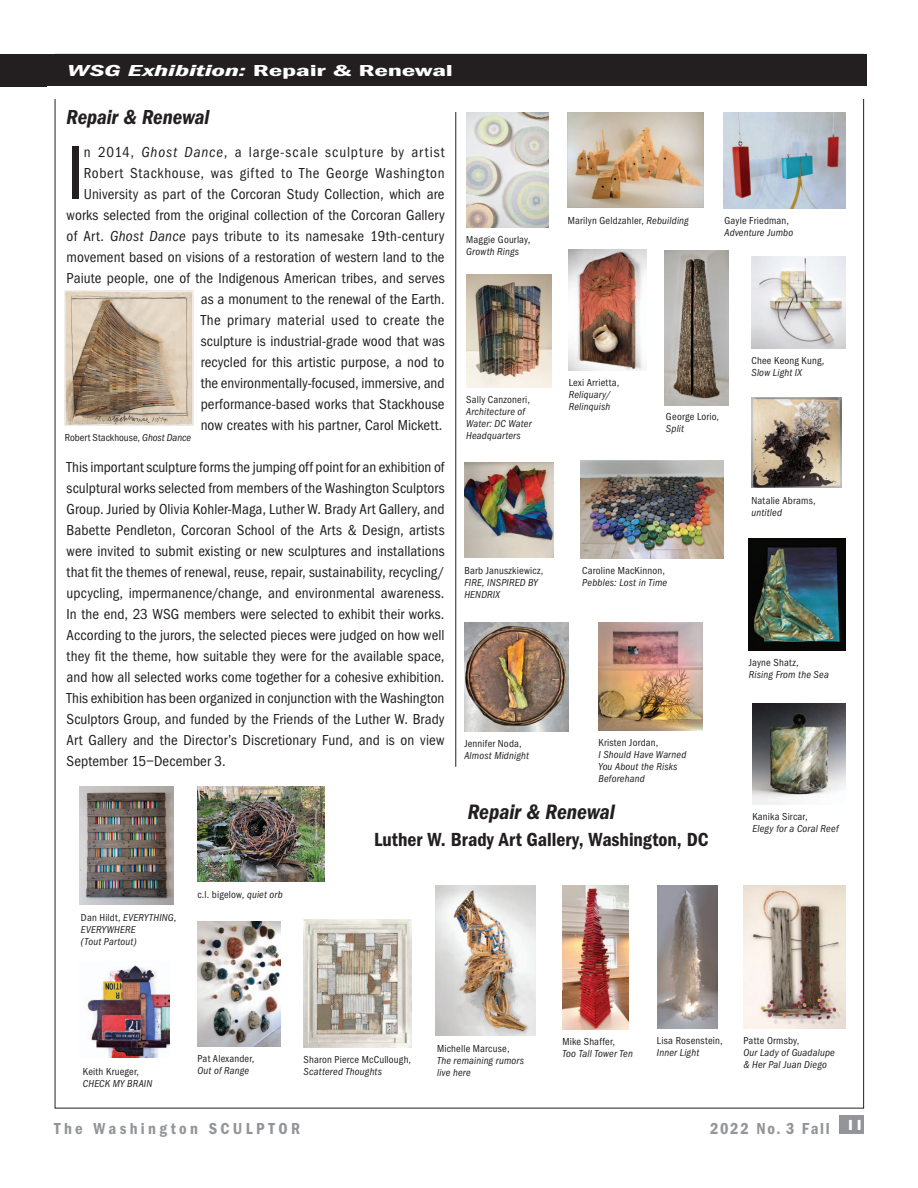
<style>
.page{position:relative;width:918px;height:1188px;background:#fff}
.page>*{position:absolute;margin:0;border:0;box-sizing:border-box;transform-origin:0 0}
.t1{font:78px "Franklin Got Cd ITC";color:#231f20}
.t2{font:italic 600 21.6px "Franklin Got Cd ITC";letter-spacing:-.005em;color:#231f20}
.t3{font:italic 600 21px "Franklin Got Cd ITC";letter-spacing:-.005em;color:#231f20}
.t4{font:600 19.65px "Franklin Got Cd ITC";color:#231f20}
.t5{font:italic 600 16.5px "Franklin Got Cd ITC";letter-spacing:-.01em;color:#fff;scale:1.8 1}
.t6{font:600 16.5px "Franklin Got Cd ITC";letter-spacing:.2em;color:#939598}
.t7{font:600 16.5px "Franklin Got Cd ITC";letter-spacing:.1em;color:#939598}
.t8{font:15px/21px "Franklin Got Cd ITC";letter-spacing:.01em;color:#231f20;text-align:right}
.t9{font:700 15px "Gill Sans";color:#939598;scale:1.56 1}
.t10{font:700 15px "Gill Sans";color:#fff}
.t11{font:italic 10.5px/12px "Franklin Got Cd ITC";letter-spacing:.015em;color:#231f20}
.t12{font:10.5px "Franklin Got Cd ITC";letter-spacing:.02em;color:#231f20}
.t13{font:10.5px "Franklin Got Cd ITC";color:#231f20}
.s1{font-style:normal}
.s2{font-style:italic}
</style>
<div class="page">
<div style="left:840px;top:1115px;width:24px;height:19px;background:#939598"></div>
<div style="left:55px;top:54px;width:811px;height:32px;background:#231f20"></div>
<div style="left:0;top:54px;width:58px;height:32px;background:#231f20"></div>
<hr style="left:455px;top:112px;width:1px;height:655px;background:#231f20">
<img style="left:752px;top:398px;width:89px;height:90px">
<img style="left:464px;top:463px;width:90px;height:95px">
<img style="left:599px;top:623px;width:103px;height:108px">
<img style="left:87px;top:965px;width:82px;height:92px">
<img style="left:752px;top:256px;width:93px;height:92px">
<img style="left:665px;top:250px;width:64px;height:155px">
<img style="left:580px;top:461px;width:143px;height:97px">
<img style="left:435px;top:886px;width:101px;height:150px">
<img style="left:304px;top:920px;width:107px;height:127px">
<img style="left:464px;top:623px;width:104px;height:108px">
<img style="left:743px;top:886px;width:103px;height:142px">
<img style="left:197px;top:921px;width:84px;height:126px">
<img style="left:657px;top:886px;width:60px;height:142px">
<img style="left:562px;top:886px;width:66px;height:143px">
<img style="left:749px;top:538px;width:97px;height:113px">
<img style="left:753px;top:704px;width:93px;height:100px">
<img style="left:569px;top:250px;width:77px;height:121px">
<img style="left:197px;top:787px;width:127px;height:95px">
<img style="left:466px;top:274px;width:85px;height:113px">
<img style="left:724px;top:112px;width:122px;height:96px">
<img style="left:567px;top:112px;width:136px;height:96px">
<img style="left:466px;top:112px;width:83px;height:115px">
<img style="left:80px;top:787px;width:94px;height:118px">
<img style="left:65px;top:291px;width:128px;height:134px">
<p class="t5" style="left:67px;top:61px;width:216px">WSG Exhibition: <span class="s1">Repair &amp; Renewal</span></p>
<h3 class="t3" style="left:67px;top:105px;width:144px">Repair &amp; Renewal</h3>
<h1 class="t1" style="left:67px;top:129px;width:19px">I</h1>
<p class="t8" style="left:67px;top:141px;width:380px">n 2014, <span class="s2">Ghost Dance</span>, a large-scale sculpture by artist Robert Stackhouse, was gifted to The George Washington University as part of the Corcoran Study Collection, which are works selected from the original collection of the Corcoran Gallery of Art. <span class="s2">Ghost Dance</span> pays tribute to its namesake 19th-century movement based on visions of a restoration of western land to the Paiute people, one of the Indigenous American tribes, and serves as a monument to the renewal of the Earth.<br>The primary material used to create the<br>sculpture is industrial-grade wood that was<br>recycled for this artistic purpose, a nod to<br>the environmentally-focused, immersive, and<br>performance-based works that Stackhouse<br>now creates with his partner, Carol Mickett.</p>
<p class="t8" style="left:67px;top:456px;width:380px;text-align:justify">This important sculpture forms the jumping off point for an exhibition of sculptural works selected from members of the Washington Sculptors Group. Juried by Olivia Kohler-Maga, Luther W. Brady Art Gallery, and Babette Pendleton, Corcoran School of the Arts &amp; Design, artists were invited to submit existing or new sculptures and installations that fit the themes of renewal, reuse, repair, sustainability, recycling/ upcycling, impermanence/change, and environmental awareness.<br>In the end, 23 WSG members were selected to exhibit their works.<br>According to the jurors, the selected pieces were judged on how well they fit the theme, how suitable they were for the available space, and how all selected works come together for a cohesive exhibition.<br>This exhibition has been organized in conjunction with the Washington Sculptors Group, and funded by the Friends of the Luther W. Brady Art Gallery and the Director’s Discretionary Fund, and is on view September 15–December 3.</p>
<p class="t13" style="left:65px;top:431px;width:128px">Robert Stackhouse, <span class="s2">Ghost Dance</span></p>
<p class="t12" style="left:466px;top:233px;width:66px">Maggie Gourlay,</p>
<p class="t11" style="left:466px;top:245px;width:55px">Growth Rings</p>
<p class="t12" style="left:466px;top:394px;width:65px">Sally Canzoneri,</p>
<p class="t11" style="left:466px;top:406px;width:67px">Architecture of<br>Water: DC Water<br>Headquarters</p>
<p class="t12" style="left:464px;top:565px;width:80px">Barb Januszkiewicz,</p>
<p class="t11" style="left:464px;top:577px;width:75px">FIRE, INSPIRED BY<br>HENDRIX</p>
<p class="t12" style="left:464px;top:738px;width:59px">Jennifer Noda,</p>
<p class="t11" style="left:464px;top:749px;width:66px">Almost Midnight</p>
<p class="t12" style="left:568px;top:214px;width:123px">Marilyn Geldzahler, <span class="s2">Rebuilding</span></p>
<p class="t12" style="left:724px;top:214px;width:66px">Gayle Friedman,</p>
<p class="t11" style="left:724px;top:226px;width:70px">Adventure Jumbo</p>
<p class="t12" style="left:569px;top:377px;width:52px">Lexi Arrietta,</p>
<p class="t11" style="left:569px;top:389px;width:43px">Reliquary/<br>Relinquish</p>
<p class="t12" style="left:666px;top:411px;width:55px">George Lorio,</p>
<p class="t11" style="left:666px;top:423px;width:20px">Split</p>
<p class="t12" style="left:582px;top:565px;width:84px">Caroline MacKinnon,</p>
<p class="t11" style="left:582px;top:577px;width:86px">Pebbles: Lost in Time</p>
<p class="t12" style="left:598px;top:737px;width:61px">Kristen Jordan,</p>
<p class="t11" style="left:598px;top:749px;width:89px">I Should Have Warned<br>You About the Risks<br>Beforehand</p>
<p class="t12" style="left:751px;top:355px;width:74px">Chee Keong Kung,</p>
<p class="t11" style="left:751px;top:367px;width:52px">Slow Light IX</p>
<p class="t12" style="left:751px;top:495px;width:66px">Natalie Abrams,</p>
<p class="t11" style="left:751px;top:507px;width:32px">untitled</p>
<p class="t12" style="left:749px;top:657px;width:51px">Jayne Shatz,</p>
<p class="t11" style="left:749px;top:669px;width:82px">Rising From the Sea</p>
<p class="t11" style="left:81px;top:912px;width:97px"><span class="s1">Dan Hildt,</span> EVERYTHING,<br>EVERYWHERE<br>(Tout Partout)</p>
<p class="t12" style="left:197px;top:889px;width:87px">c.l. bigelow, <span class="s2">quiet orb</span></p>
<h2 class="t2" style="left:468px;top:799px;width:148px">Repair &amp; Renewal</h2>
<h3 class="t4" style="left:374px;top:829px;width:336px">Luther W. Brady Art Gallery, Washington, DC</h3>
<p class="t12" style="left:752px;top:810px;width:57px">Kanika Sircar,</p>
<p class="t11" style="left:752px;top:822px;width:88px">Elegy for a Coral Reef</p>
<p class="t12" style="left:83px;top:1066px;width:58px">Keith Krueger,</p>
<p class="t11" style="left:83px;top:1078px;width:71px">CHECK MY BRAIN</p>
<p class="t12" style="left:197px;top:1053px;width:59px">Pat Alexander,</p>
<p class="t11" style="left:197px;top:1065px;width:53px">Out of Range</p>
<p class="t12" style="left:304px;top:1053px;width:109px">Sharon Pierce McCullough,</p>
<p class="t11" style="left:304px;top:1065px;width:80px">Scattered Thoughts</p>
<p class="t12" style="left:437px;top:1042px;width:74px">Michelle Marcuse,</p>
<p class="t11" style="left:437px;top:1054px;width:89px">The remaining rumors live here</p>
<p class="t12" style="left:562px;top:1036px;width:54px">Mike Shaffer,</p>
<p class="t11" style="left:562px;top:1048px;width:72px">Too Tall Tower Ten</p>
<p class="t12" style="left:657px;top:1035px;width:67px">Lisa Rosenstein,</p>
<p class="t11" style="left:657px;top:1047px;width:44px">Inner Light</p>
<p class="t12" style="left:743px;top:1035px;width:58px">Patte Ormsby,</p>
<p class="t11" style="left:743px;top:1047px;width:93px">Our Lady of Guadalupe &amp; Her Pal Juan Diego</p>
<p class="t9" style="left:643px;top:1116px;width:116px">2010 #2 Spring</p>
<p class="t10" style="left:846px;top:1113px;width:19px">11</p>
<p class="t9" style="left:54px;top:1116px;width:223px">WASHINGTON SCULPTORS</p>
<p class="t6" style="left:54px;top:1119px;width:248px">The Washington SCULPTOR</p>
<p class="t7" style="left:710px;top:1119px;width:121px">2022 No. 3 Fall</p>
</div>
